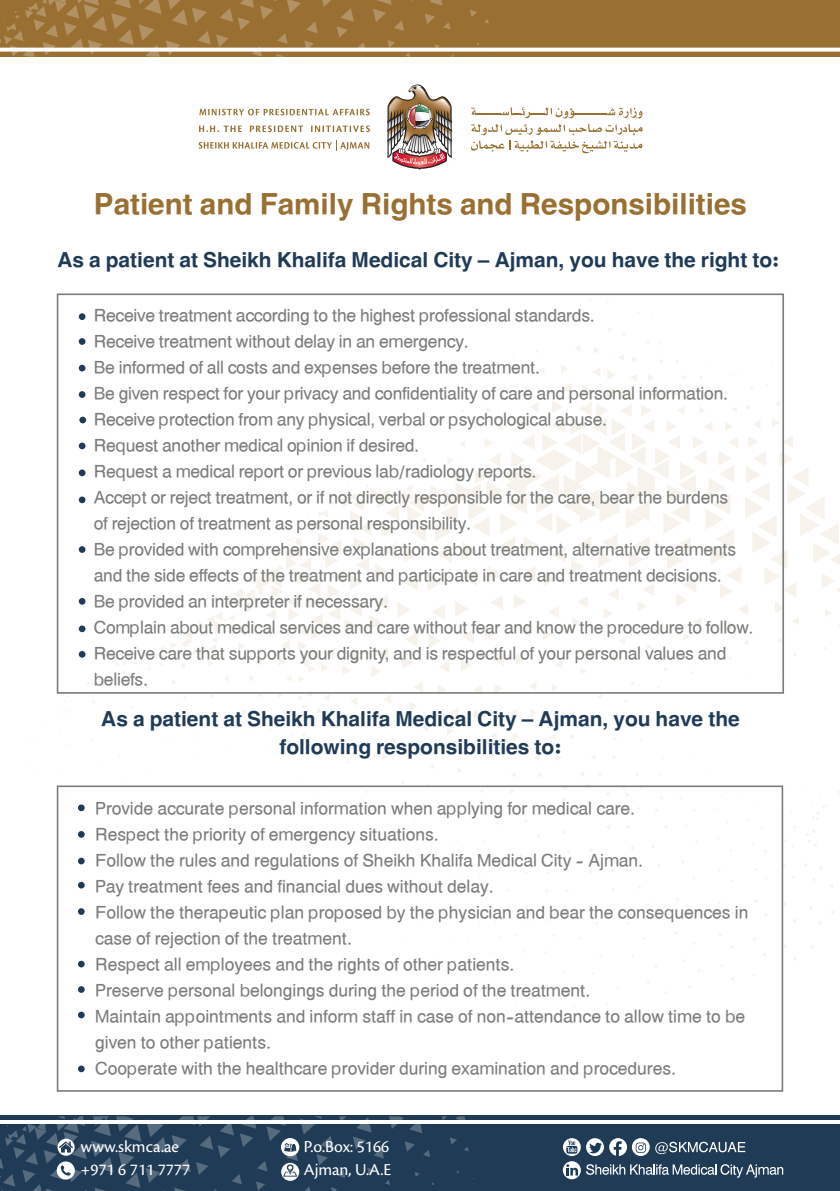
<style>
.page{position:relative;width:840px;height:1191px;background:#fff}
.page>*{position:absolute;margin:0;border:0;box-sizing:border-box;transform-origin:0 0}
.t1{font:700 34px "Hacen Tunisia";color:#996f32}
.t2{font:700 24px/28px "Hacen Tunisia";color:#203b58;text-align:center}
.t3{font:20px/26px "Hacen Tunisia";letter-spacing:-.01em;color:#7a7d79}
.t4{font:20px/26px "Hacen Tunisia Lt";color:#7a7d79}
.t5{font:17.4px/23.2px "Cronos Pro";color:#fff}
</style>
<div class="page">
<img style="left:386px;top:84px;width:66px;height:86px">
<svg style="left:199px;top:126px;width:43px;height:6px"></svg>
<svg style="left:250px;top:125px;width:53px;height:7px"></svg>
<svg style="left:311px;top:125px;width:59px;height:7px"></svg>
<svg style="left:471px;top:107px;width:171px;height:46px"></svg>
<svg style="left:605px;top:108px;width:37px;height:27px"></svg>
<svg style="left:199px;top:109px;width:170px;height:6px"></svg>
<svg style="left:198px;top:141px;width:171px;height:10px"></svg>
<div style="left:0;top:0;width:839px;height:57px;background:#996f32"></div>
<svg style="left:0;top:0;width:365px;height:57px"></svg>
<svg style="left:387px;top:40px;width:8px;height:8px"></svg>
<svg style="left:405px;top:52px;width:5px;height:5px"></svg>
<svg style="left:434px;top:44px;width:5px;height:4px"></svg>
<svg style="left:373px;top:0;width:77px;height:31px"></svg>
<svg style="left:470px;top:10px;width:7px;height:7px"></svg>
<svg style="left:0;top:48px;width:839px;height:4px;background:#f5f1ec"></svg>
<svg style="left:447px;top:457px;width:7px;height:7px"></svg>
<svg style="left:459px;top:441px;width:6px;height:6px"></svg>
<svg style="left:539px;top:368px;width:5px;height:5px"></svg>
<svg style="left:514px;top:595px;width:12px;height:13px"></svg>
<svg style="left:514px;top:734px;width:5px;height:6px"></svg>
<svg style="left:514px;top:710px;width:2px;height:7px"></svg>
<svg style="left:516px;top:653px;width:9px;height:11px"></svg>
<svg style="left:520px;top:625px;width:9px;height:11px"></svg>
<svg style="left:485px;top:387px;width:76px;height:199px"></svg>
<svg style="left:538px;top:772px;width:5px;height:5px"></svg>
<svg style="left:534px;top:755px;width:5px;height:5px"></svg>
<svg style="left:530px;top:709px;width:7px;height:7px"></svg>
<svg style="left:529px;top:682px;width:7px;height:8px"></svg>
<svg style="left:543px;top:630px;width:9px;height:10px"></svg>
<svg style="left:549px;top:607px;width:9px;height:11px"></svg>
<svg style="left:562px;top:797px;width:4px;height:5px"></svg>
<svg style="left:556px;top:755px;width:5px;height:6px"></svg>
<svg style="left:550px;top:734px;width:5px;height:6px"></svg>
<svg style="left:552px;top:684px;width:6px;height:6px"></svg>
<svg style="left:555px;top:661px;width:7px;height:7px"></svg>
<svg style="left:573px;top:618px;width:8px;height:9px"></svg>
<svg style="left:578px;top:597px;width:9px;height:10px"></svg>
<svg style="left:579px;top:771px;width:10px;height:14px"></svg>
<svg style="left:570px;top:734px;width:5px;height:5px"></svg>
<svg style="left:569px;top:711px;width:4px;height:5px"></svg>
<svg style="left:581px;top:668px;width:5px;height:6px"></svg>
<svg style="left:586px;top:648px;width:6px;height:7px"></svg>
<svg style="left:604px;top:609px;width:8px;height:9px"></svg>
<svg style="left:609px;top:589px;width:9px;height:10px"></svg>
<svg style="left:599px;top:806px;width:4px;height:5px"></svg>
<svg style="left:598px;top:772px;width:5px;height:5px"></svg>
<svg style="left:593px;top:714px;width:4px;height:5px"></svg>
<svg style="left:613px;top:656px;width:5px;height:6px"></svg>
<svg style="left:619px;top:638px;width:5px;height:6px"></svg>
<svg style="left:638px;top:583px;width:16px;height:28px"></svg>
<svg style="left:561px;top:346px;width:115px;height:227px"></svg>
<svg style="left:623px;top:788px;width:6px;height:9px"></svg>
<svg style="left:646px;top:644px;width:5px;height:6px"></svg>
<svg style="left:654px;top:627px;width:6px;height:8px"></svg>
<svg style="left:825px;top:609px;width:6px;height:8px"></svg>
<svg style="left:798px;top:468px;width:41px;height:124px"></svg>
<svg style="left:676px;top:358px;width:122px;height:287px"></svg>
<svg style="left:783px;top:839px;width:10px;height:9px"></svg>
<svg style="left:783px;top:902px;width:4px;height:4px"></svg>
<svg style="left:812px;top:804px;width:15px;height:16px"></svg>
<svg style="left:806px;top:830px;width:10px;height:17px"></svg>
<div style="left:57px;top:785px;width:725px;height:306px;border:2px solid #7a7d79"></div>
<div style="left:78px;top:1011px;width:7px;height:7px;background:#203b58;border-radius:50%"></div>
<div style="left:78px;top:986px;width:7px;height:7px;background:#203b58;border-radius:50%"></div>
<div style="left:78px;top:960px;width:7px;height:7px;background:#203b58;border-radius:50%"></div>
<div style="left:78px;top:908px;width:7px;height:7px;background:#203b58;border-radius:50%"></div>
<div style="left:78px;top:882px;width:7px;height:6px;background:#203b58;border-radius:50%"></div>
<div style="left:78px;top:857px;width:7px;height:7px;background:#203b58;border-radius:50%"></div>
<div style="left:78px;top:831px;width:7px;height:6px;background:#203b58;border-radius:50%"></div>
<div style="left:78px;top:1065px;width:7px;height:7px;background:#203b58;border-radius:50%"></div>
<svg style="left:56px;top:470px;width:458px;height:345px"></svg>
<div style="left:79px;top:546px;width:6px;height:7px;background:#203b58;border-radius:50%"></div>
<div style="left:79px;top:469px;width:6px;height:7px;background:#203b58;border-radius:50%"></div>
<div style="left:79px;top:417px;width:7px;height:6px;background:#203b56;border-radius:50%"></div>
<div style="left:79px;top:391px;width:6px;height:7px;background:#203b58;border-radius:50%"></div>
<svg style="left:79px;top:365px;width:6px;height:6px"></svg>
<div style="left:79px;top:338px;width:6px;height:7px;background:#203b58;border-radius:50%"></div>
<div style="left:79px;top:313px;width:6px;height:7px;background:#203b58;border-radius:50%"></div>
<div style="left:79px;top:442px;width:6px;height:7px;background:#203b58;border-radius:50%"></div>
<div style="left:57px;top:293px;width:726px;height:400px;border:2px solid #7a7d79"></div>
<div style="left:0;top:1115px;width:839px;height:76px;background:#203b56"></div>
<svg style="left:367px;top:1168px;width:8px;height:7px"></svg>
<svg style="left:385px;top:1180px;width:5px;height:5px"></svg>
<svg style="left:414px;top:1172px;width:5px;height:5px"></svg>
<svg style="left:353px;top:1116px;width:77px;height:42px"></svg>
<svg style="left:442px;top:1116px;width:5px;height:4px"></svg>
<svg style="left:450px;top:1137px;width:7px;height:7px"></svg>
<svg style="left:455px;top:1116px;width:10px;height:4px"></svg>
<svg style="left:464px;top:1147px;width:4px;height:4px"></svg>
<hr style="left:0;top:1120px;width:839px;height:4px;background:#fff">
<svg style="left:0;top:1116px;width:346px;height:75px"></svg>
<div style="left:609px;top:1138px;width:17px;height:18px;background:#fff;border-radius:50%"></div>
<svg style="left:585px;top:1138px;width:18px;height:18px"></svg>
<svg style="left:631px;top:1138px;width:18px;height:18px"></svg>
<svg style="left:562px;top:1138px;width:18px;height:18px"></svg>
<svg style="left:562px;top:1161px;width:18px;height:18px"></svg>
<svg style="left:613px;top:1141px;width:8px;height:15px"></svg>
<svg style="left:589px;top:1142px;width:12px;height:11px"></svg>
<svg style="left:635px;top:1142px;width:10px;height:10px"></svg>
<svg style="left:566px;top:1164px;width:11px;height:11px"></svg>
<svg style="left:566px;top:1140px;width:11px;height:13px"></svg>
<svg style="left:586px;top:1164px;width:182px;height:13px"></svg>
<svg style="left:769px;top:1167px;width:13px;height:7px"></svg>
<svg style="left:655px;top:1141px;width:89px;height:13px"></svg>
<div style="left:79px;top:496px;width:6px;height:7px;background:#203b58;border-radius:50%"></div>
<p class="t1" style="left:94px;top:181px;width:654px">Patient and Family Rights and Responsibilities</p>
<p class="t2" style="left:57px;top:245px;width:723px">As a patient at Sheikh Khalifa Medical City – Ajman, you have the right to:</p>
<p class="t3" style="left:94px;top:302px;width:502px">Receive treatment according to the highest professional standards.</p>
<p class="t3" style="left:94px;top:328px;width:376px">Receive treatment without delay in an emergency.</p>
<p class="t3" style="left:94px;top:354px;width:447px">Be informed of all costs and expenses before the treatment.</p>
<p class="t3" style="left:94px;top:380px;width:635px">Be given respect for your privacy and confidentiality of care and personal information.</p>
<p class="t3" style="left:94px;top:406px;width:514px">Receive protection from any physical, verbal or psychological abuse.</p>
<p class="t3" style="left:94px;top:432px;width:327px">Request another medical opinion if desired.</p>
<p class="t3" style="left:94px;top:458px;width:444px">Request a medical report or previous lab/radiology reports.</p>
<p class="t3" style="left:94px;top:484px;width:635px">Accept or reject treatment, or if not directly responsible for the care, bear the burdens</p>
<p class="t3" style="left:94px;top:510px;width:378px">of rejection of treatment as personal responsibility.</p>
<p class="t3" style="left:94px;top:536px;width:643px">Be provided with comprehensive explanations about treatment, alternative treatments</p>
<p class="t3" style="left:94px;top:562px;width:629px">and the side effects of the treatment and participate in care and treatment decisions.</p>
<p class="t3" style="left:94px;top:588px;width:295px">Be provided an interpreter if necessary.</p>
<p class="t3" style="left:94px;top:614px;width:660px">Complain about medical services and care without fear and know the procedure to follow.</p>
<p class="t3" style="left:94px;top:640px;width:633px">Receive care that supports your dignity, and is respectful of your personal values and beliefs.</p>
<p class="t2" style="left:101px;top:705px;width:639px">As a patient at Sheikh Khalifa Medical City – Ajman, you have the following responsibilities to:</p>
<p class="t4" style="left:95px;top:795px;width:541px">Provide accurate personal information when applying for medical care.</p>
<p class="t4" style="left:95px;top:821px;width:345px">Respect the priority of emergency situations.</p>
<p class="t4" style="left:95px;top:847px;width:549px">Follow the rules and regulations of Sheikh Khalifa Medical City - Ajman.</p>
<p class="t4" style="left:95px;top:873px;width:400px">Pay treatment fees and financial dues without delay.</p>
<p class="t4" style="left:95px;top:899px;width:654px">Follow the therapeutic plan proposed by the physician and bear the consequences in case of rejection of the treatment.</p>
<p class="t4" style="left:95px;top:951px;width:420px">Respect all employees and the rights of other patients.</p>
<p class="t4" style="left:95px;top:977px;width:496px">Preserve personal belongings during the period of the treatment.</p>
<p class="t4" style="left:95px;top:1003px;width:651px">Maintain appointments and inform staff in case of non-attendance to allow time to be given to other patients.</p>
<p class="t4" style="left:95px;top:1055px;width:582px">Cooperate with the healthcare provider during examination and procedures.</p>
<p class="t5" style="left:80px;top:1134px;width:111px">www.skmca.ae +971 6 711 7777</p>
<p class="t5" style="left:303px;top:1134px;width:89px">.o.P Box: 5166<br>Ajman U, A. E.</p>
</div>
